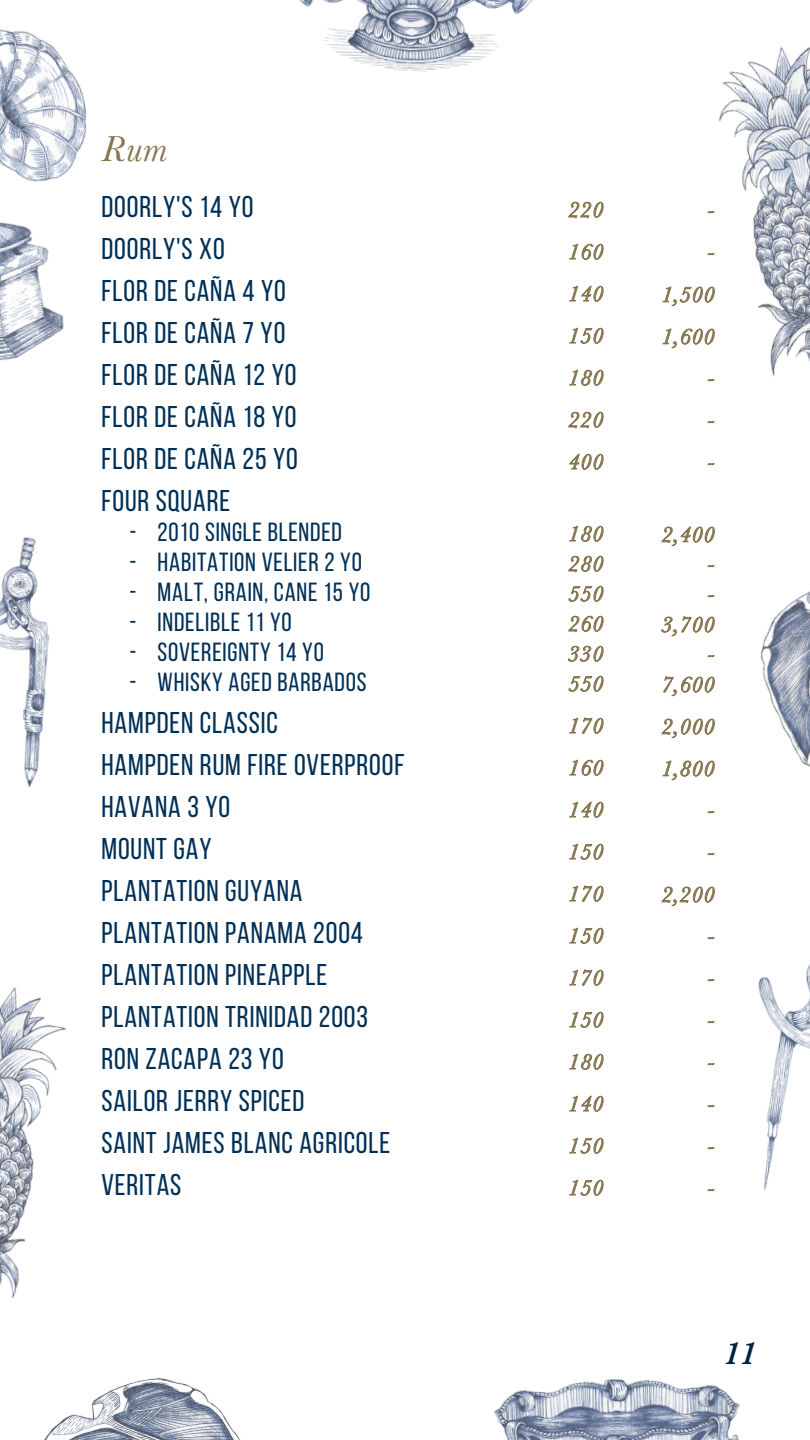
<style>
.page{position:relative;width:810px;height:1440px;background:#fff}
.page>*{position:absolute;margin:0;border:0;box-sizing:border-box;transform-origin:0 0}
.t1{font:italic 37.5px "Baskerville";color:#85764e}
.t2{font:italic 600 33px "Baskerville";color:#002445;scale:.95 1}
.t3{font:30px/42px "Bebas Neue";letter-spacing:.03em;color:#003057}
.t4{font:26.25px "Bebas Neue";letter-spacing:.03em;color:#003057}
.t5{font:italic 22.5px/42px "Baskerville";letter-spacing:.03em;color:#85754e;text-align:justify}
</style>
<div class="page">
<img style="left:758px;top:964px;width:52px;height:226px">
<img style="left:707px;top:47px;width:103px;height:377px">
<img style="left:0;top:987px;width:66px;height:311px">
<img style="left:299px;top:0;width:234px;height:72px">
<img style="left:494px;top:1379px;width:246px;height:61px">
<img style="left:707px;top:567px;width:103px;height:247px">
<img style="left:0;top:537px;width:49px;height:251px">
<img style="left:0;top:29px;width:87px;height:332px">
<img style="left:44px;top:1377px;width:196px;height:63px">
<svg style="left:568px;top:202px;width:36px;height:16px"></svg>
<svg style="left:569px;top:244px;width:35px;height:16px"></svg>
<svg style="left:569px;top:286px;width:35px;height:16px"></svg>
<svg style="left:569px;top:328px;width:35px;height:16px"></svg>
<svg style="left:569px;top:370px;width:35px;height:16px"></svg>
<svg style="left:568px;top:412px;width:36px;height:16px"></svg>
<svg style="left:569px;top:454px;width:35px;height:16px"></svg>
<svg style="left:569px;top:526px;width:35px;height:16px"></svg>
<svg style="left:568px;top:556px;width:36px;height:16px"></svg>
<svg style="left:568px;top:586px;width:36px;height:16px"></svg>
<svg style="left:568px;top:616px;width:36px;height:16px"></svg>
<svg style="left:568px;top:646px;width:36px;height:16px"></svg>
<svg style="left:568px;top:676px;width:36px;height:16px"></svg>
<svg style="left:569px;top:717px;width:35px;height:17px"></svg>
<svg style="left:569px;top:760px;width:35px;height:16px"></svg>
<svg style="left:569px;top:802px;width:35px;height:16px"></svg>
<svg style="left:569px;top:844px;width:35px;height:16px"></svg>
<svg style="left:569px;top:885px;width:35px;height:17px"></svg>
<svg style="left:569px;top:928px;width:35px;height:16px"></svg>
<svg style="left:569px;top:969px;width:35px;height:17px"></svg>
<svg style="left:569px;top:1012px;width:35px;height:16px"></svg>
<svg style="left:569px;top:1054px;width:35px;height:16px"></svg>
<svg style="left:569px;top:1096px;width:35px;height:16px"></svg>
<svg style="left:569px;top:1138px;width:35px;height:16px"></svg>
<svg style="left:569px;top:1180px;width:35px;height:16px"></svg>
<svg style="left:707px;top:211px;width:8px;height:2px"></svg>
<svg style="left:707px;top:253px;width:8px;height:2px"></svg>
<svg style="left:662px;top:286px;width:53px;height:20px"></svg>
<svg style="left:662px;top:328px;width:53px;height:20px"></svg>
<svg style="left:707px;top:379px;width:8px;height:2px"></svg>
<svg style="left:707px;top:421px;width:8px;height:2px"></svg>
<svg style="left:707px;top:463px;width:8px;height:2px"></svg>
<svg style="left:661px;top:526px;width:54px;height:20px"></svg>
<svg style="left:707px;top:565px;width:8px;height:2px"></svg>
<svg style="left:707px;top:595px;width:8px;height:2px"></svg>
<svg style="left:661px;top:616px;width:54px;height:20px"></svg>
<svg style="left:707px;top:655px;width:8px;height:2px"></svg>
<svg style="left:663px;top:676px;width:52px;height:20px"></svg>
<svg style="left:661px;top:718px;width:54px;height:20px"></svg>
<svg style="left:662px;top:760px;width:53px;height:20px"></svg>
<svg style="left:707px;top:811px;width:8px;height:2px"></svg>
<svg style="left:707px;top:853px;width:8px;height:2px"></svg>
<svg style="left:661px;top:886px;width:54px;height:20px"></svg>
<svg style="left:707px;top:937px;width:8px;height:2px"></svg>
<svg style="left:707px;top:979px;width:8px;height:2px"></svg>
<svg style="left:707px;top:1021px;width:8px;height:2px"></svg>
<svg style="left:707px;top:1063px;width:8px;height:2px"></svg>
<svg style="left:707px;top:1105px;width:8px;height:2px"></svg>
<svg style="left:707px;top:1147px;width:8px;height:2px"></svg>
<svg style="left:707px;top:1189px;width:8px;height:2px"></svg>
<p class="t1" style="left:102px;top:124px;width:67px">Rum</p>
<p class="t3" style="left:101px;top:186px;width:198px">DOORLY'S 14 YO<br>DOORLY'S XO<br>FLOR DE CAÑA 4 YO<br>FLOR DE CAÑA 7 YO<br>FLOR DE CAÑA 12 YO<br>FLOR DE CAÑA 18 YO<br>FLOR DE CAÑA 25 YO<br>FOUR SQUARE</p>
<p class="t4" style="left:130px;top:518px;width:214px">- 2010 SINGLE BLENDED</p>
<p class="t4" style="left:130px;top:548px;width:234px">- HABITATION VELIER 2 YO</p>
<p class="t4" style="left:130px;top:578px;width:242px">- MALT, GRAIN, CANE 15 YO</p>
<p class="t4" style="left:130px;top:608px;width:164px">- INDELIBLE 11 YO</p>
<p class="t4" style="left:130px;top:638px;width:196px">- SOVEREIGNTY 14 YO</p>
<p class="t4" style="left:130px;top:668px;width:238px">- WHISKY AGED BARBADOS</p>
<p class="t3" style="left:101px;top:702px;width:305px">HAMPDEN CLASSIC<br>HAMPDEN RUM FIRE OVERPROOF<br>HAVANA 3 YO<br>MOUNT GAY<br>PLANTATION GUYANA<br>PLANTATION PANAMA 2004<br>PLANTATION PINEAPPLE<br>PLANTATION TRINIDAD 2003<br>RON ZACAPA 23 YO<br>SAILOR JERRY SPICED<br>SAINT JAMES BLANC AGRICOLE<br>VERITAS</p>
<p class="t5" style="left:568px;top:189px;width:37px">220<br>160<br>140<br>150<br>180<br>220<br>400</p>
<p class="t5" style="left:568px;top:519px;width:37px;line-height:30px">180<br>280<br>550<br>260<br>330<br>550</p>
<p class="t5" style="left:568px;top:705px;width:37px">170<br>160<br>140<br>150<br>170<br>150<br>170<br>150<br>180<br>140<br>150<br>150</p>
<p class="t5" style="left:661px;top:274px;width:55px">1,500<br>1,600</p>
<p class="t5" style="left:661px;top:514px;width:55px">2,400</p>
<p class="t5" style="left:661px;top:604px;width:55px">3,700</p>
<p class="t5" style="left:661px;top:664px;width:55px">7,600<br>2,000<br>1,800</p>
<p class="t5" style="left:661px;top:874px;width:55px">2,200</p>
<p class="t2" style="left:724px;top:1330px;width:35px">11</p>
</div>
